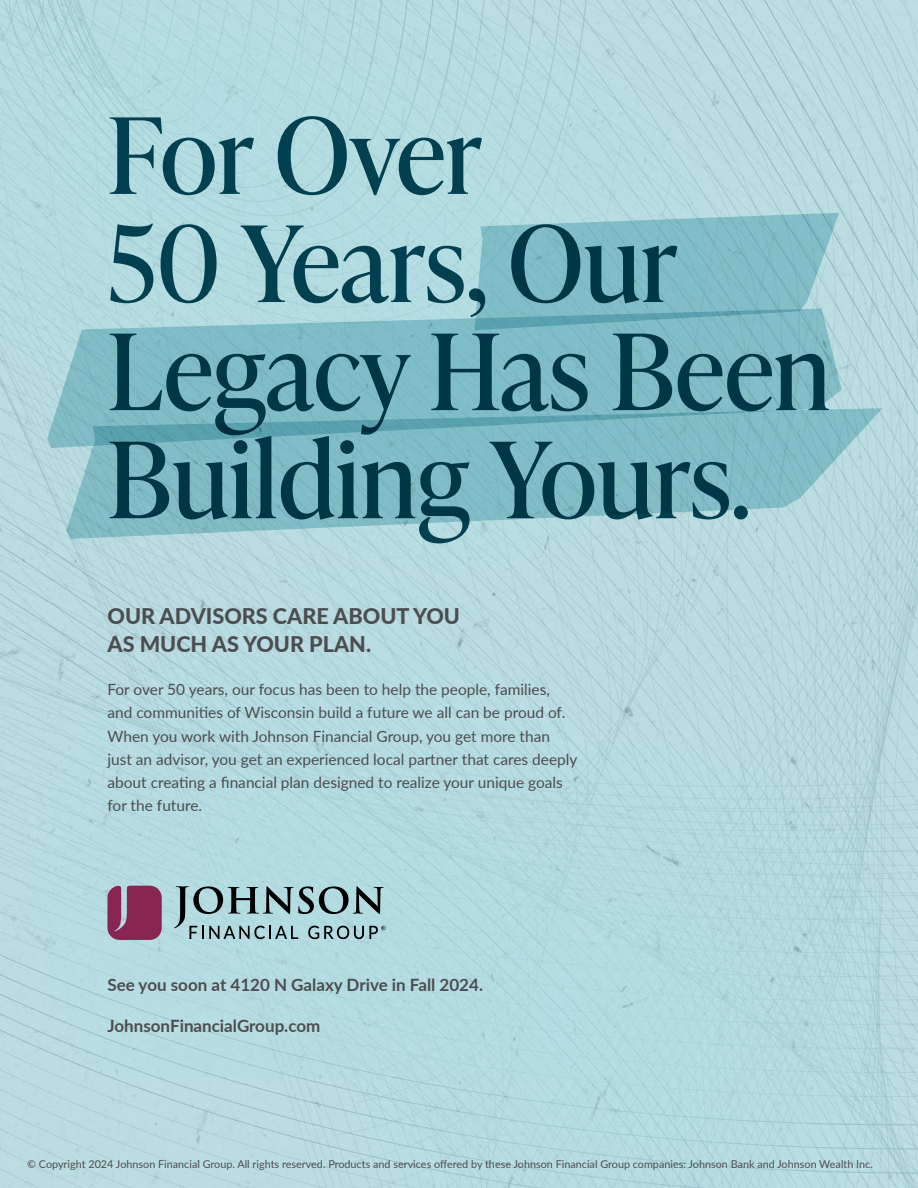
<style>
.page{position:relative;width:918px;height:1188px;background:#fff}
.page>*{position:absolute;margin:0;border:0;box-sizing:border-box;transform-origin:0 0}
.t1{font:105px/108.1px "Ivy Presto Headline";color:#014050}
.t2{font:800 21.6px/27.8px "Lato";color:#4d4d4f}
.t3{font:700 16.95px "Lato";color:#4d4d4f}
.t4{font:15.45px/23.1px "Lato";color:#4d4d4f}
.t5{font:10.8px "Lato";color:#4d4d4f}
</style>
<div class="page">
<img style="left:0;top:0;width:918px;height:1188px">
<svg style="left:47px;top:308px;width:795px;height:140px;background:#85bfc8"></svg>
<svg style="left:66px;top:408px;width:817px;height:131px;background:#87bfc8"></svg>
<svg style="left:474px;top:213px;width:365px;height:117px;background:#83bdc7"></svg>
<svg style="left:107px;top:886px;width:55px;height:54px;background:#8d3d64"></svg>
<svg style="left:174px;top:886px;width:212px;height:53px;background:#88a8ab"></svg>
<h1 class="t1" style="left:108px;top:97px;width:725px">For Over<br>50 Years, Our<br>Legacy Has Been<br>Building Yours.</h1>
<h2 class="t2" style="left:107px;top:601px;width:354px">OUR ADVISORS CARE ABOUT YOU<br>AS MUCH AS YOUR PLAN.</h2>
<p class="t4" style="left:107px;top:677px;width:472px">For over 50 years, our focus has been to help the people, families, and communities of Wisconsin build a future we all can be proud of.<br>When you work with Johnson Financial Group, you get more than just an advisor, you get an experienced local partner that cares deeply about creating a financial plan designed to realize your unique goals for the future.</p>
<p class="t3" style="left:107px;top:972px;width:377px">See you soon at 4120 N Galaxy Drive in Fall 2024.</p>
<p class="t3" style="left:107px;top:1013px;width:214px">JohnsonFinancialGroup.com</p>
<p class="t5" style="left:27px;top:1156px;width:847px">© Copyright 2024 Johnson Financial Group. All rights reserved. Products and services offered by these Johnson Financial Group companies: Johnson Bank and Johnson Wealth Inc.</p>
</div>
